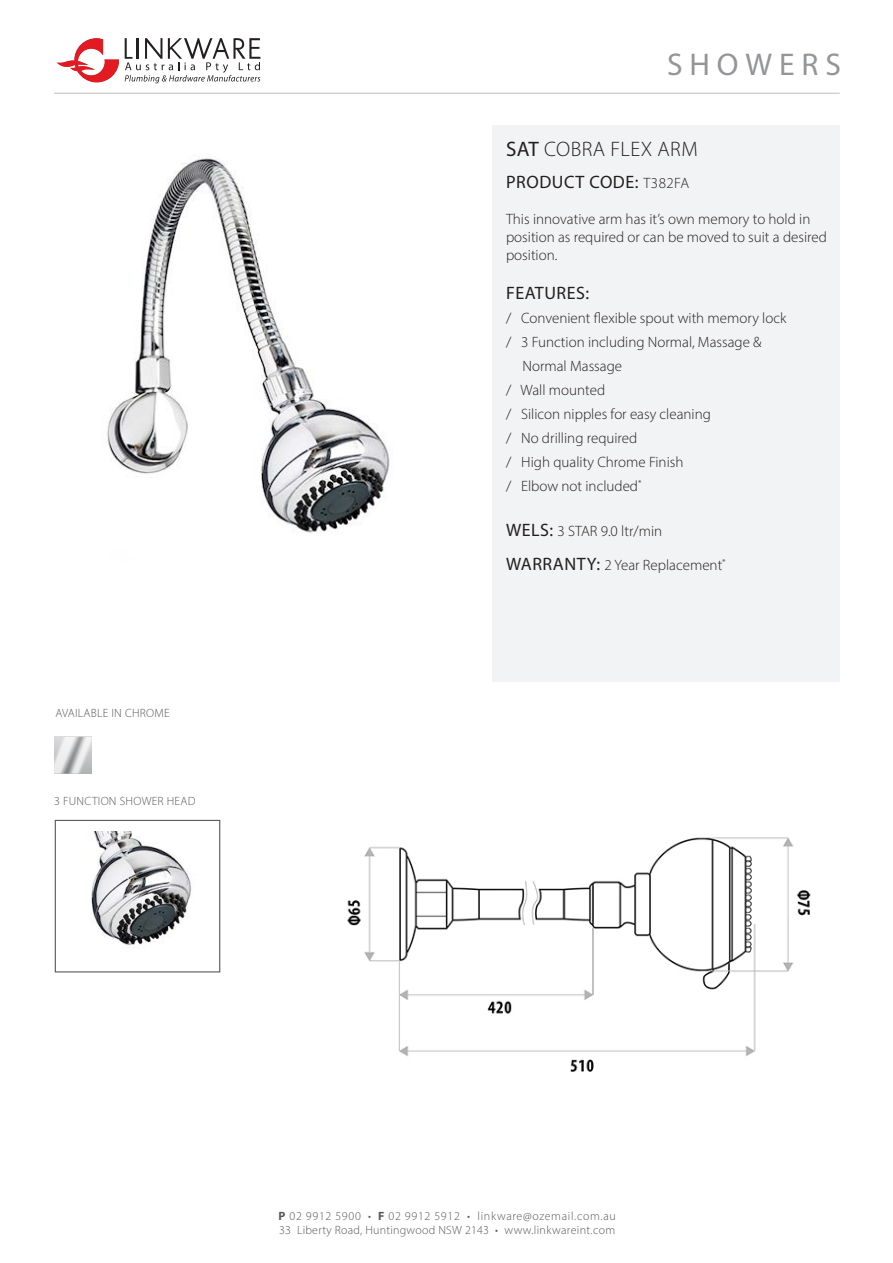
<style>
.page{position:relative;width:893px;height:1263px;background:#fff}
.page>*{position:absolute;margin:0;border:0;box-sizing:border-box;transform-origin:0 0}
.t1{font:31.5px "Myriad Pro";letter-spacing:.22em;color:#939598}
.t2{font:300 21px "Myriad Pro";letter-spacing:.02em;color:#231f20}
.t3{font:18px "Myriad Pro";letter-spacing:.03em;color:#231f20}
.t4{font:300 15px/18px "Myriad Pro";color:#231f20}
.t5{font:300 12px "Myriad Pro";letter-spacing:.025em;color:#57585a}
.t6{font:300 12px "Myriad Pro";letter-spacing:.055em;color:#57585a}
.s1{font-weight:400}
.s2{font-weight:300;font-size:15px}
.s3{font-weight:400;font-size:18px}
.s4{font-weight:700}
</style>
<div class="page">
<hr style="left:54px;top:93px;width:786px;height:1px;background:#bcbdc0">
<svg style="left:57px;top:38px;width:62px;height:44px"></svg>
<svg style="left:125px;top:38px;width:135px;height:45px"></svg>
<div style="left:493px;top:126px;width:347px;height:556px;background:#f2f3f4"></div>
<svg style="left:54px;top:737px;width:38px;height:37px"></svg>
<div style="left:55px;top:820px;width:165px;height:152px;border:1px solid #57585a"></div>
<img style="left:91px;top:832px;width:101px;height:114px">
<img style="left:347px;top:837px;width:464px;height:235px">
<img style="left:107px;top:156px;width:283px;height:377px">
<p class="t5" style="left:56px;top:706px;width:116px">AVAILABLE IN CHROME</p>
<p class="t5" style="left:54px;top:794px;width:143px">3 FUNCTION SHOWER HEAD</p>
<p class="t1" style="left:667px;top:45px;width:175px">SHOWERS</p>
<p class="t2" style="left:506px;top:136px;width:193px"><span class="s1">SAT</span> COBRA FLEX ARM</p>
<p class="t3" style="left:506px;top:170px;width:185px">PRODUCT CODE: <span class="s2">T382FA</span></p>
<p class="t4" style="left:506px;top:209px;width:322px">This innovative arm has it’s own memory to hold in position as required or can be moved to suit a desired position.</p>
<p class="t3" style="left:506px;top:281px;width:85px">FEATURES:</p>
<p class="t4" style="left:506px;top:308px;width:282px">/ Convenient flexible spout with memory lock</p>
<p class="t4" style="left:506px;top:332px;width:257px">/ 3 Function including Normal, Massage &amp;</p>
<p class="t4" style="left:522px;top:356px;width:101px">Normal Massage</p>
<p class="t4" style="left:506px;top:377px;width:206px;line-height:24px">/ Wall mounted<br>/ Silicon nipples for easy cleaning</p>
<p class="t4" style="left:506px;top:428px;width:133px">/ No drilling required</p>
<p class="t4" style="left:506px;top:452px;width:179px">/ High quality Chrome Finish</p>
<p class="t4" style="left:506px;top:476px;width:137px">/ Elbow not included<sup>*</sup></p>
<p class="t4" style="left:506px;top:521px;width:158px"><span class="s3">WELS:</span> 3 STAR 9.0 ltr/min</p>
<p class="t4" style="left:506px;top:556px;width:221px"><span class="s3">WARRANTY:</span> 2 Year Replacement<sup>*</sup></p>
<p class="t6" style="left:279px;top:1209px;width:339px"><span class="s4">P</span> 02 9912 5900 • <span class="s4">F</span> 02 9912 5912 • linkware@ozemail.com.au</p>
<p class="t5" style="left:279px;top:1223px;width:338px">33 Liberty Road, Huntingwood NSW 2143 • www.linkwareint.com</p>
</div>
